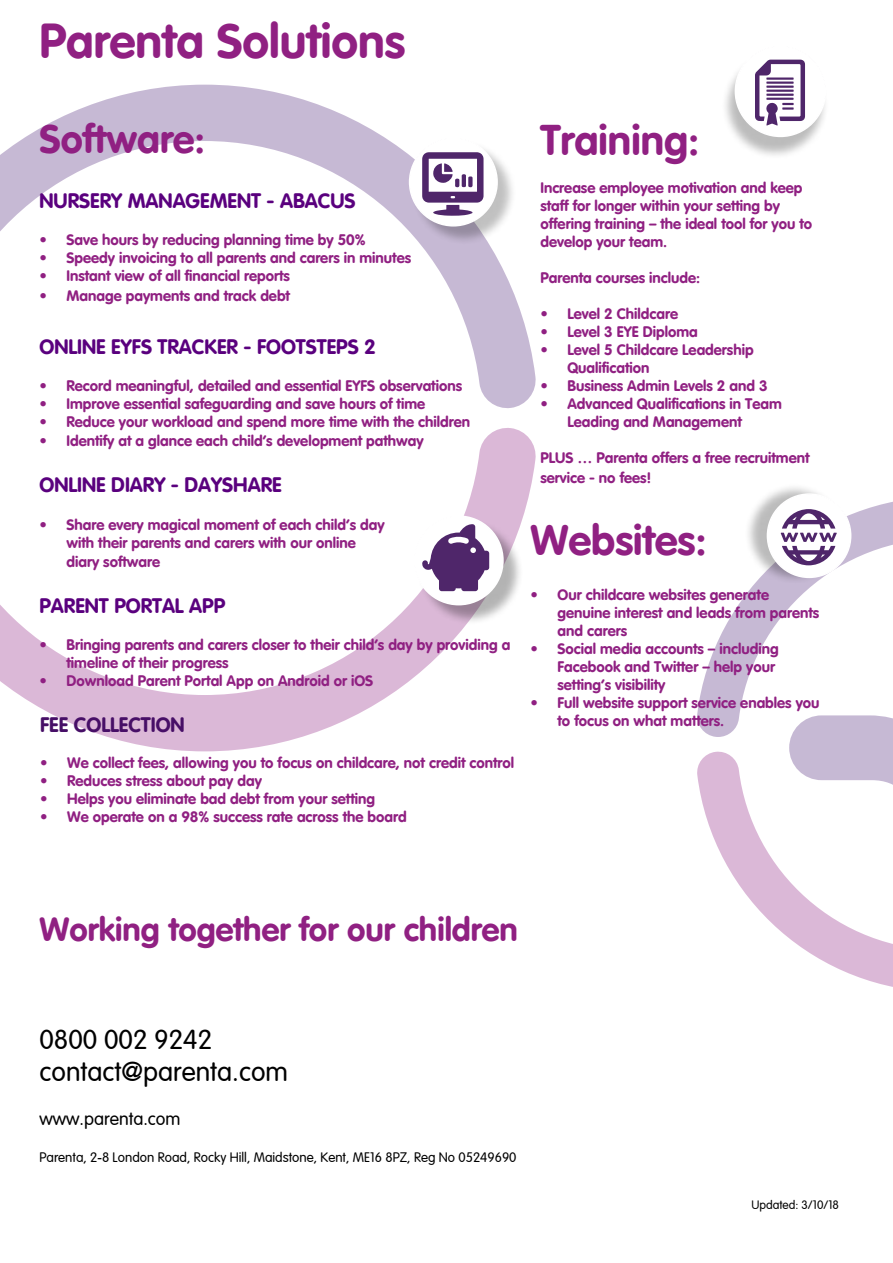
<style>
.page{position:relative;width:893px;height:1263px;background:#fff}
.page>*{position:absolute;margin:0;border:0;box-sizing:border-box;transform-origin:0 0}
.t1{font:48px "VAG Rounded Bold";color:#902082}
.t2{font:42px "VAG Rounded Bold";color:#902082}
.t3{font:39.75px "VAG Rounded Bold";color:#902082}
.t4{font:33px "VAG Rounded Bold";color:#902082}
.t5{font:300 27px/32.4px "VAG Rounded";color:#000}
.t6{font:20.55px "VAG Rounded Bold";color:#5a007e}
.t7{font:20.55px "VAG Rounded Bold";color:#470f67}
.t8{font:300 18px "VAG Rounded";color:#000}
.t9{font:15px/18px "VAG Rounded Bold";color:#902082}
.t10{font:300 13.5px "VAG Rounded";color:#000}
.t11{font:300 12px "VAG Rounded";color:#000}
.s1{font-family:"Arial";font-weight:400}
</style>
<div class="page">
<svg style="left:789px;top:740px;width:104px;height:8px"></svg>
<svg style="left:698px;top:501px;width:195px;height:239px"></svg>
<svg style="left:697px;top:748px;width:196px;height:239px"></svg>
<svg style="left:0;top:84px;width:536px;height:324px"></svg>
<svg style="left:0;top:428px;width:535px;height:324px"></svg>
<div style="left:411px;top:140px;width:105px;height:105px;background:#000;opacity:.25"></div>
<svg style="left:410px;top:138px;width:87px;height:88px"></svg>
<div style="left:409px;top:137px;width:89px;height:90px;border:2px solid #fff;border-radius:50%"></div>
<div style="left:418px;top:520px;width:105px;height:105px;background:#000;opacity:.3"></div>
<svg style="left:414px;top:516px;width:89px;height:89px"></svg>
<div style="left:414px;top:515px;width:90px;height:90px;border:2px solid #fff;border-radius:50%"></div>
<div style="left:721px;top:51px;width:108px;height:108px;background:#000;opacity:.27"></div>
<svg style="left:735px;top:51px;width:90px;height:85px"></svg>
<div style="left:735px;top:46px;width:91px;height:91px;border:2px solid #fff;border-radius:50%"></div>
<div style="left:744px;top:484px;width:100px;height:100px;background:#000;opacity:.27"></div>
<svg style="left:767px;top:494px;width:84px;height:83px"></svg>
<div style="left:767px;top:493px;width:84px;height:85px;border:2px solid #fff;border-radius:50%"></div>
<h1 class="t1" style="left:39px;top:13px;width:367px">Parenta Solutions</h1>
<h3 class="t3" style="left:39px;top:116px;width:167px">Software:</h3>
<h3 class="t6" style="left:39px;top:189px;width:318px">NURSERY MANAGEMENT - ABACUS</h3>
<p class="t9" style="left:39px;top:231px;width:328px">• Save hours by reducing planning time by 50%</p>
<p class="t9" style="left:39px;top:249px;width:373px">• Speedy invoicing to all parents and carers in minutes</p>
<p class="t9" style="left:39px;top:267px;width:252px">• Instant view of all financial reports</p>
<p class="t9" style="left:39px;top:286px;width:252px">• Manage payments and track debt</p>
<h3 class="t6" style="left:39px;top:334px;width:338px">ONLINE EYFS TRACKER - FOOTSTEPS 2</h3>
<p class="t9" style="left:39px;top:377px;width:424px">• Record meaningful, detailed and essential EYFS observations</p>
<p class="t9" style="left:39px;top:395px;width:387px">• Improve essential safeguarding and save hours of time</p>
<p class="t9" style="left:39px;top:413px;width:432px">• Reduce your workload and spend more time with the children</p>
<p class="t9" style="left:39px;top:432px;width:386px">• Identify at a glance each child’s development pathway</p>
<h3 class="t6" style="left:39px;top:473px;width:244px">ONLINE DIARY - DAYSHARE</h3>
<p class="t9" style="left:39px;top:515px;width:347px;text-align:center">• Share every magical moment of each child’s day with their parents and carers with our online</p>
<p class="t9" style="left:66px;top:553px;width:95px">diary software</p>
<h3 class="t6" style="left:39px;top:594px;width:187px">PARENT PORTAL APP</h3>
<p class="t9" style="left:66px;top:636px;width:445px;text-indent:-27px">• Bringing parents and carers closer to their child’s day by providing a timeline of their progress</p>
<p class="t9" style="left:39px;top:672px;width:335px">• Download Parent Portal App on Android or iOS</p>
<h3 class="t7" style="left:40px;top:712px;width:146px">FEE COLLECTION</h3>
<p class="t9" style="left:40px;top:753px;width:476px">• We collect fees, allowing you to focus on childcare, not credit control</p>
<p class="t9" style="left:40px;top:771px;width:223px">• Reduces stress about pay day</p>
<p class="t9" style="left:40px;top:789px;width:336px">• Helps you eliminate bad debt from your setting</p>
<p class="t9" style="left:40px;top:807px;width:368px">• We operate on a 98% success rate across the board</p>
<h2 class="t2" style="left:540px;top:116px;width:160px">Training:</h2>
<p class="t9" style="left:540px;top:178px;width:273px">Increase employee motivation and keep staff for longer within your setting by offering training – the ideal tool for you to develop your team.</p>
<p class="t9" style="left:540px;top:268px;width:161px">Parenta courses include:</p>
<p class="t9" style="left:540px;top:304px;width:139px">• Level 2 Childcare</p>
<p class="t9" style="left:540px;top:322px;width:159px">• Level 3 EYE Diploma</p>
<p class="t9" style="left:567px;top:340px;width:188px;text-indent:-27px">• Level 5 Childcare Leadership<br>Qualification</p>
<p class="t9" style="left:540px;top:376px;width:229px">• Business Admin Levels 2 and 3</p>
<p class="t9" style="left:567px;top:394px;width:216px;text-indent:-27px">• Advanced Qualifications in Team<br>Leading and Management</p>
<p class="t9" style="left:540px;top:447px;width:271px;line-height:19.8px">PLUS … Parenta offers a free recruitment service - no fees!</p>
<h2 class="t2" style="left:530px;top:516px;width:178px">Websites:</h2>
<p class="t9" style="left:557px;top:586px;width:263px;text-indent:-27px">• Our childcare websites generate genuine interest and leads from parents and carers</p>
<p class="t9" style="left:557px;top:640px;width:223px;text-indent:-27px">• Social media accounts – including<br>Facebook and Twitter – help your setting’s visibility</p>
<p class="t9" style="left:557px;top:694px;width:264px;text-indent:-27px">• Full website support service enables you to focus on what matters.</p>
<h3 class="t4" style="left:39px;top:910px;width:480px">Working together for our children</h3>
<h3 class="t5" style="left:39px;top:1024px;width:250px">0800 002 9242 contact@parenta.com</h3>
<p class="t8" style="left:39px;top:1108px;width:143px">www.parenta.com</p>
<p class="t10" style="left:39px;top:1150px;width:478px">Parenta, 2<span class="s1">-</span>8 London Road, Rocky Hill, Maidstone, Kent, ME16 8PZ, Reg No 05249690</p>
<p class="t11" style="left:751px;top:1198px;width:89px">Updated: 3/10/18</p>
</div>
